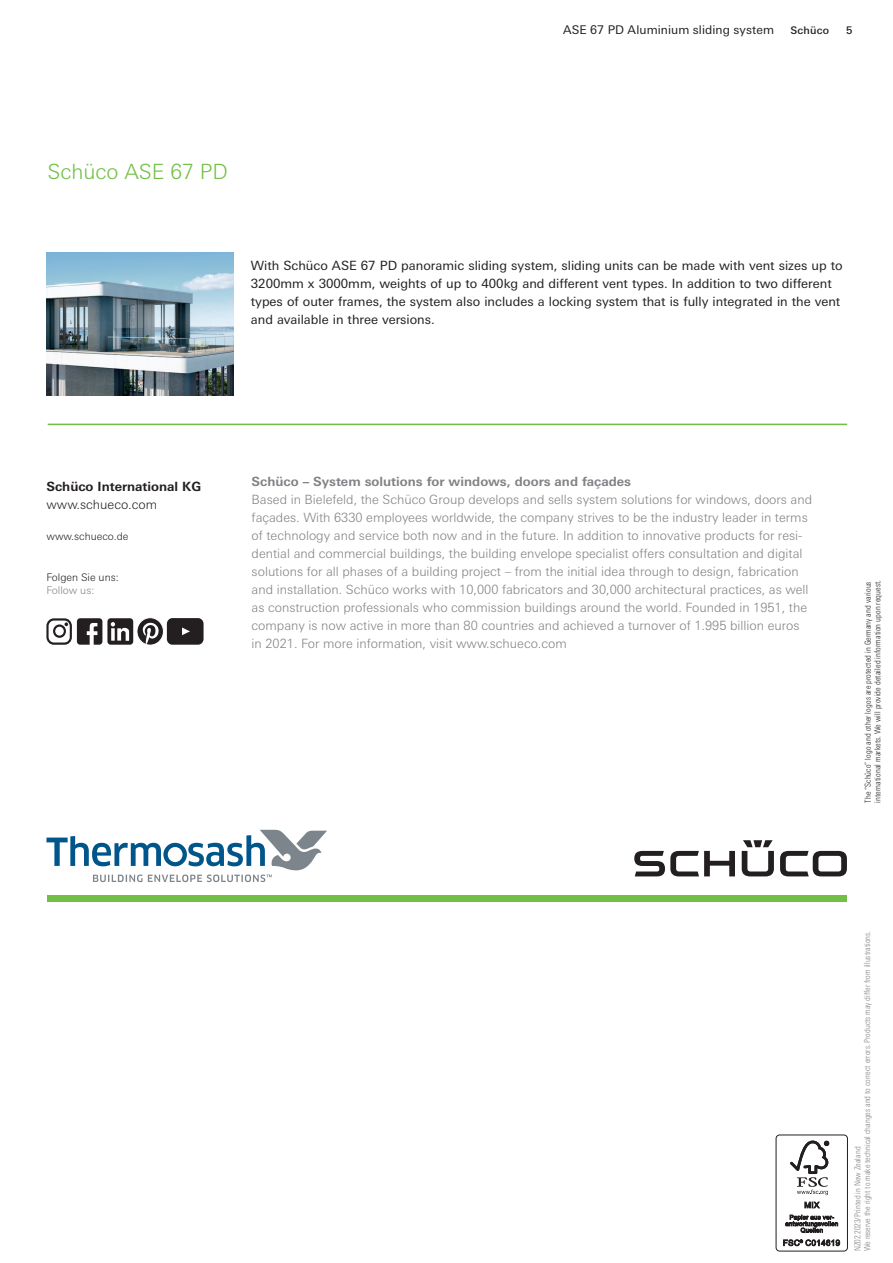
<style>
.page{position:relative;width:893px;height:1263px;background:#fff}
.page>*{position:absolute;margin:0;border:0;box-sizing:border-box;transform-origin:0 0}
.Titel_Headline_2-3-Zeilig_26pt_weiß{font:300 21px "Univers For Schueco 330";color:#71bf44}
.P__Fließtext_Light_8_5pt{font:300 12.75px/18px "Univers For Schueco 330";color:#808285}
.P__Fließtext_8_5pt{font:12.75px/18px "Univers For Schueco 430 Reg";color:#231f20}
.P__Fließtext_8_5pt_Auszeichnung{font:700 12.75px "Univers For Schueco 630";color:#808285}
.P__Fließtext_8_5pt_Auszeichnung-2{font:700 12.75px "Univers For Schueco 630";color:#231f20}
.t1{font:300 12.75px "Univers For Schueco 330";color:#231f20}
.t2{font:12px "Univers For Schueco 430 Reg";letter-spacing:.005em;color:#231f20}
.P__BU{font:300 10.5px "Univers For Schueco 330";color:#231f20}
.S__BU_60__K{font:300 10.5px "Univers For Schueco 330";color:#808285}
.t3{font:10.5px "Univers For Schueco 530 Med";letter-spacing:.02em;color:#231f20}
.t4{font:8.25px/9.9px "Univers For Schueco 320 Cd Lt";letter-spacing:.01em;color:#231f20}
.P-Nummer{font:8.25px "Univers For Schueco 320 Cd Lt";color:#808285}
</style>
<div class="page">
<hr style="left:48px;top:424px;width:799px;height:1px;background:#71bf44">
<div style="left:776px;top:1134px;width:72px;height:117px;border:1px solid #231f20;border-radius:4px"></div>
<svg style="left:790px;top:1140px;width:39px;height:55px"></svg>
<svg style="left:804px;top:1201px;width:16px;height:7px"></svg>
<svg style="left:785px;top:1215px;width:53px;height:18px"></svg>
<svg style="left:783px;top:1239px;width:57px;height:7px"></svg>
<img style="left:47px;top:252px;width:187px;height:143px">
<svg style="left:634px;top:840px;width:213px;height:36px"></svg>
<div style="left:47px;top:895px;width:800px;height:7px;background:#71bf44"></div>
<svg style="left:46px;top:830px;width:281px;height:52px"></svg>
<svg style="left:46px;top:618px;width:87px;height:27px"></svg>
<div style="left:167px;top:618px;width:37px;height:27px;background:#231f20;border-radius:6px"></div>
<svg style="left:182px;top:627px;width:8px;height:8px"></svg>
<svg style="left:137px;top:618px;width:26px;height:27px"></svg>
<div style="left:137px;top:617px;width:27px;height:28px;border:1px solid #fff;border-radius:50%"></div>
<svg style="left:142px;top:618px;width:21px;height:26px"></svg>
<p class="t2" style="left:563px;top:23px;width:213px">ASE 67 PD Aluminium sliding system</p>
<p class="t3" style="left:790px;top:24px;width:40px">Schüco</p>
<p class="t3" style="left:846px;top:24px;width:8px">5</p>
<p class="Titel_Headline_2-3-Zeilig_26pt_weiß" style="left:47px;top:159px;width:182px">Schüco ASE 67 PD</p>
<p class="P__Fließtext_8_5pt" style="left:251px;top:256px;width:593px">With Schüco ASE 67 PD panoramic sliding system, sliding units can be made with vent sizes up to 3200mm x 3000mm, weights of up to 400kg and different vent types. In addition to two different types of outer frames, the system also includes a locking system that is fully integrated in the vent and available in three versions.</p>
<p class="P__Fließtext_8_5pt_Auszeichnung-2" style="left:46px;top:478px;width:156px">Schüco International KG</p>
<p class="t1" style="left:46px;top:497px;width:112px">www.schueco.com</p>
<p class="P__BU" style="left:46px;top:530px;width:84px">www.schueco.de</p>
<p class="P__BU" style="left:46px;top:571px;width:74px">Folgen Sie uns:</p>
<p class="S__BU_60__K" style="left:46px;top:584px;width:49px">Follow us:</p>
<p class="P__Fließtext_8_5pt_Auszeichnung" style="left:252px;top:474px;width:381px">Schüco – System solutions for windows, doors and façades</p>
<p class="P__Fließtext_Light_8_5pt" style="left:252px;top:490px;width:562px">Based in Bielefeld, the Schüco Group develops and sells system solutions for windows, doors and façades. With 6330 employees worldwide, the company strives to be the industry leader in terms of technology and service both now and in the future. In addition to innovative products for resi&shy;dential and commercial buildings, the building envelope specialist offers consultation and digital solutions for all phases of a building project – from the initial idea through to design, fabrication and installation. Schüco works with 10,000 fabricators and 30,000 architectural practices, as well as construction professionals who commission buildings around the world. Founded in 1951, the company is now active in more than 80 countries and achieved a turnover of 1.995 billion euros in 2021. For more information, visit www.schueco.com</p>
<p class="t4" style="left:863px;top:803px;width:224px;rotate:-90deg">The “Schüco” logo and other logos are protected in Germany and various international markets. We will provide detailed information upon request.</p>
<p class="P-Nummer" style="left:862px;top:1251px;width:322px;rotate:-90deg">We reserve the right to make technical changes and to correct errors. Products may differ from illustrations.</p>
<p class="P-Nummer" style="left:853px;top:1251px;width:106px;rotate:-90deg">NZ02.2023/Printed in New Zealand</p>
</div>
